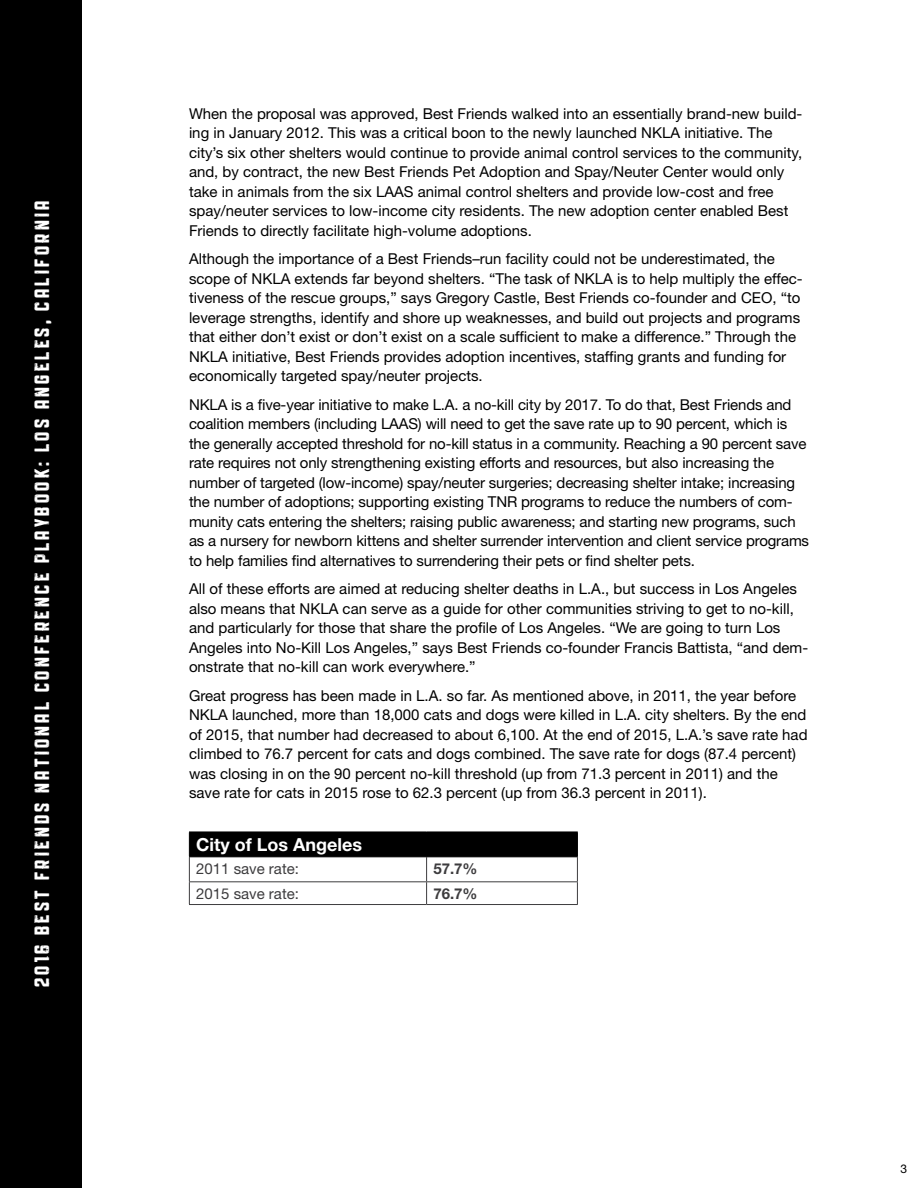
<style>
.page{position:relative;width:918px;height:1188px;background:#fff}
.page>*{position:absolute;margin:0;border:0;box-sizing:border-box;transform-origin:0 0}
.t1{font:22.5px "Public Gothic Vintage";letter-spacing:.15em;color:#fff}
.t2{font:700 18px "Helvetica Neue LT Std";color:#fff}
.t3{font:15px/19.5px "Helvetica Neue LT Std";color:#000}
.t4{font:15px "Helvetica Neue LT Std";color:#3d3c3e}
.t5{font:700 15px "Helvetica Neue LT Std";color:#3d3c3e}
.t6{font:12px "Helvetica Neue LT Std";color:#000}
</style>
<div class="page">
<div style="left:0;top:0;width:81px;height:1188px;background:#000"></div>
<hr style="left:189px;top:904px;width:238px;height:1px;background:#3d3c3e">
<hr style="left:427px;top:904px;width:151px;height:1px;background:#3d3c3e">
<svg style="left:189px;top:832px;width:389px;height:72px"></svg>
<hr style="left:189px;top:856px;width:238px;height:1px;background:#000">
<hr style="left:427px;top:856px;width:151px;height:1px;background:#000">
<h1 class="t1" style="left:30px;top:987px;width:788px;rotate:-90deg">2016 BEST FRIENDS NATIONAL CONFERENCE PLAYBOOK: LOS ANGELES, CALIFORNIA</h1>
<p class="t3" style="left:189px;top:103px;width:615px">When the proposal was approved, Best Friends walked into an essentially brand-new build&shy;ing in January 2012. This was a critical boon to the newly launched NKLA initiative. The city’s six other shelters would continue to provide animal control services to the community, and, by contract, the new Best Friends Pet Adoption and Spay/Neuter Center would only take in animals from the six LAAS animal control shelters and provide low-cost and free spay/neuter services to low-income city residents. The new adoption center enabled Best Friends to directly facilitate high-volume adoptions.</p>
<p class="t3" style="left:189px;top:249px;width:615px">Although the importance of a Best Friends–run facility could not be underestimated, the scope of NKLA extends far beyond shelters. “The task of NKLA is to help multiply the effec&shy;tiveness of the rescue groups,” says Gregory Castle, Best Friends co-founder and CEO, “to leverage strengths, identify and shore up weaknesses, and build out projects and programs that either don’t exist or don’t exist on a scale sufficient to make a difference.” Through the NKLA initiative, Best Friends provides adoption incentives, staffing grants and funding for economically targeted spay/neuter projects.</p>
<p class="t3" style="left:189px;top:394px;width:622px">NKLA is a five-year initiative to make L.A. a no-kill city by 2017. To do that, Best Friends and coalition members (including LAAS) will need to get the save rate up to 90 percent, which is the generally accepted threshold for no-kill status in a community. Reaching a 90 percent save rate requires not only strengthening existing efforts and resources, but also increasing the number of targeted (low-income) spay/neuter surgeries; decreasing shelter intake; increasing the number of adoptions; supporting existing TNR programs to reduce the numbers of com&shy;munity cats entering the shelters; raising public awareness; and starting new programs, such as a nursery for newborn kittens and shelter surrender intervention and client service programs to help families find alternatives to surrendering their pets or find shelter pets.</p>
<p class="t3" style="left:189px;top:579px;width:621px">All of these efforts are aimed at reducing shelter deaths in L.A., but success in Los Angeles also means that NKLA can serve as a guide for other communities striving to get to no-kill, and particularly for those that share the profile of Los Angeles. “We are going to turn Los Angeles into No-Kill Los Angeles,” says Best Friends co-founder Francis Battista, “and dem&shy;onstrate that no-kill can work everywhere.”</p>
<p class="t3" style="left:189px;top:685px;width:620px">Great progress has been made in L.A. so far. As mentioned above, in 2011, the year before NKLA launched, more than 18,000 cats and dogs were killed in L.A. city shelters. By the end of 2015, that number had decreased to about 6,100. At the end of 2015, L.A.’s save rate had climbed to 76.7 percent for cats and dogs combined. The save rate for dogs (87.4 percent) was closing in on the 90 percent no-kill threshold (up from 71.3 percent in 2011) and the save rate for cats in 2015 rose to 62.3 percent (up from 36.3 percent in 2011).</p>
<p class="t2" style="left:196px;top:833px;width:167px">City of Los Angeles</p>
<p class="t4" style="left:196px;top:859px;width:104px">2011 save rate:</p>
<p class="t5" style="left:433px;top:859px;width:46px">57.7%</p>
<p class="t4" style="left:196px;top:884px;width:104px">2015 save rate:</p>
<p class="t5" style="left:433px;top:884px;width:46px">76.7%</p>
<p class="t6" style="left:901px;top:1162px;width:8px">3</p>
</div>
